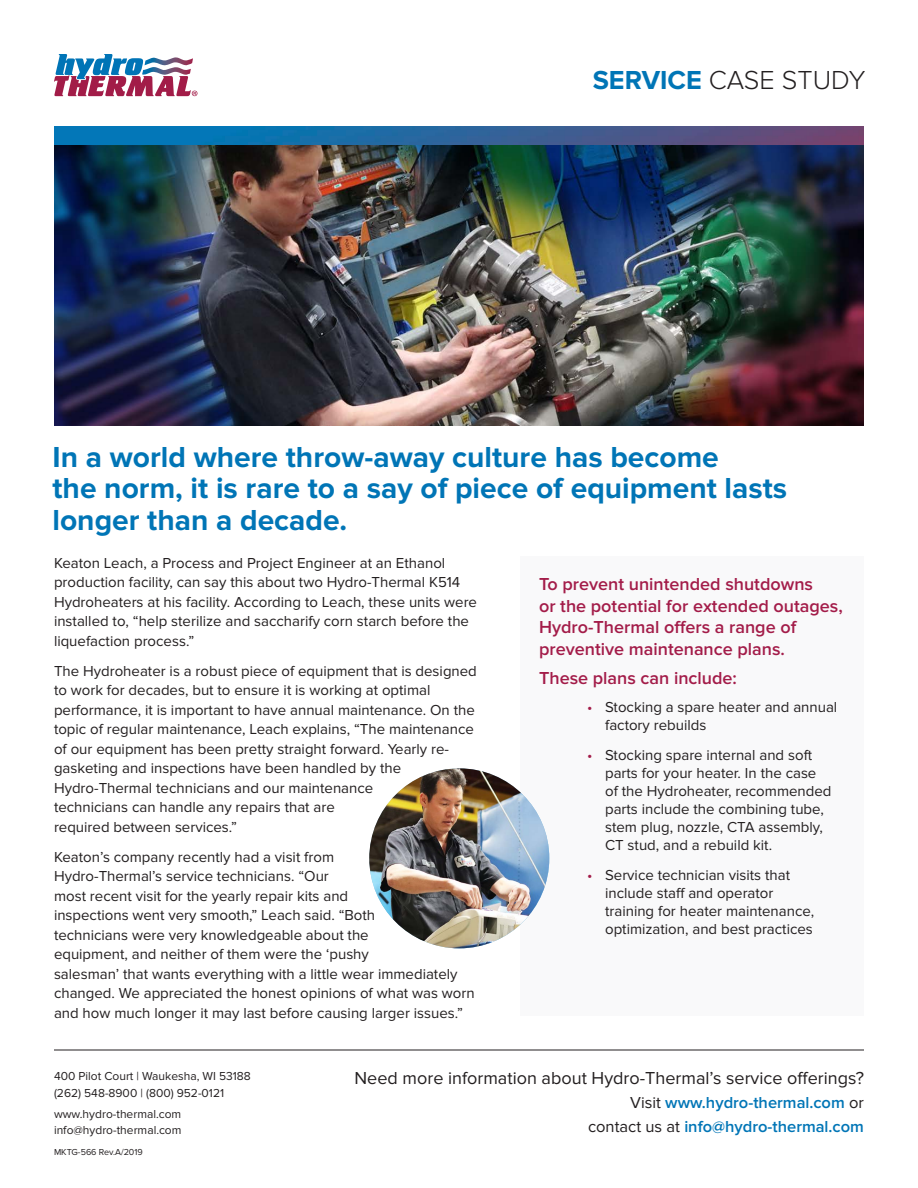
<style>
.page{position:relative;width:918px;height:1188px;background:#fff}
.page>*{position:absolute;margin:0;border:0;box-sizing:border-box;transform-origin:0 0}
.t1{font:700 30px/31.5px "Proxima Nova";color:#0075b6}
.t2{font:300 27px "Proxima Nova";color:#231f20}
.t3{font:600 18px/21.6px "Proxima Nova";color:#a31c49}
.t4{font:18px "Proxima Nova";color:#231f20}
.t5{font:600 16.5px "Proxima Nova";color:#0075b6}
.t6{font:15px/19.5px "Proxima Nova";color:#231f20}
.t7{font:12px "Proxima Nova";color:#231f20}
.t8{font:9px "Proxima Nova";color:#231f20}
.s1{font-weight:700;color:#0075b6}
.s2{color:#a31c49}
.s3{font-weight:400;color:#231f20}
</style>
<div class="page">
<img style="left:54px;top:126px;width:810px;height:300px">
<div style="left:520px;top:556px;width:344px;height:459px;background:#f5f5f6"></div>
<svg style="left:54px;top:54px;width:143px;height:42px"></svg>
<hr style="left:54px;top:1050px;width:810px;height:1px;background:#231f20">
<img style="left:369px;top:768px;width:180px;height:180px;border-radius:90px">
<p class="t2" style="left:593px;top:64px;width:274px"><span class="s1">SERVICE</span> CASE STUDY</p>
<p class="t1" style="left:52px;top:442px;width:736px">In a world where throw-away culture has become<br>the norm, it is rare to a say of piece of equipment lasts longer than a decade.</p>
<p class="t6" style="left:54px;top:553px;width:425px">Keaton Leach, a Process and Project Engineer at an Ethanol production facility, can say this about two Hydro-Thermal K514<br>Hydroheaters at his facility. According to Leach, these units were installed to, “help sterilize and saccharify corn starch before the liquefaction process.”</p>
<p class="t6" style="left:54px;top:661px;width:424px">The Hydroheater is a robust piece of equipment that is designed to work for decades, but to ensure it is working at optimal performance, it is important to have annual maintenance. On the topic of regular maintenance, Leach explains, “The maintenance of our equipment has been pretty straight forward. Yearly re&shy;gasketing and inspections have been handled by the Hydro-Thermal technicians and our maintenance<br>technicians can handle any repairs that are<br>required between services.”</p>
<p class="t6" style="left:54px;top:847px;width:422px">Keaton’s company recently had a visit from<br>Hydro-Thermal’s service technicians. “Our<br>most recent visit for the yearly repair kits and<br>inspections went very smooth,” Leach said. “Both<br>technicians were very knowledgeable about the<br>equipment, and neither of them were the ‘pushy<br>salesman’ that wants everything with a little wear immediately changed. We appreciated the honest opinions of what was worn and how much longer it may last before causing larger issues.”</p>
<p class="t3" style="left:539px;top:573px;width:305px">To prevent unintended shutdowns<br>or the potential for extended outages, Hydro-Thermal offers a range of preventive maintenance plans.</p>
<p class="t3" style="left:539px;top:667px;width:199px">These plans can include:</p>
<p class="t6" style="left:605px;top:699px;width:234px;line-height:18px;text-indent:-18px"><span class="s2">•</span> Stocking a spare heater and annual factory rebuilds</p>
<p class="t6" style="left:605px;top:747px;width:228px;line-height:18px;text-indent:-18px"><span class="s2">•</span> Stocking spare internal and soft parts for your heater. In the case of the Hydroheater, recommended parts include the combining tube, stem plug, nozzle, CTA assembly,<br>CT stud, and a rebuild kit.</p>
<p class="t6" style="left:605px;top:867px;width:211px;line-height:18px;text-indent:-18px"><span class="s2">•</span> Service technician visits that include staff and operator training for heater maintenance, optimization, and best practices</p>
<p class="t7" style="left:54px;top:1069px;width:198px">400 Pilot Court | Waukesha, WI 53188</p>
<p class="t7" style="left:54px;top:1086px;width:172px">(262) 548-8900 | (800) 952-0121</p>
<p class="t7" style="left:54px;top:1107px;width:129px">www.hydro-thermal.com</p>
<p class="t7" style="left:54px;top:1123px;width:129px">info@hydro-thermal.com</p>
<p class="t8" style="left:54px;top:1147px;width:90px">MKTG-566 Rev.A/2019</p>
<p class="t4" style="left:355px;top:1068px;width:511px">Need more information about Hydro-Thermal’s service offerings?</p>
<p class="t5" style="left:630px;top:1093px;width:235px"><span class="s3">Visit</span> www.hydro-thermal.com <span class="s3">or</span></p>
<p class="t5" style="left:588px;top:1117px;width:277px"><span class="s3">contact us at</span> info@hydro-thermal.com</p>
</div>
